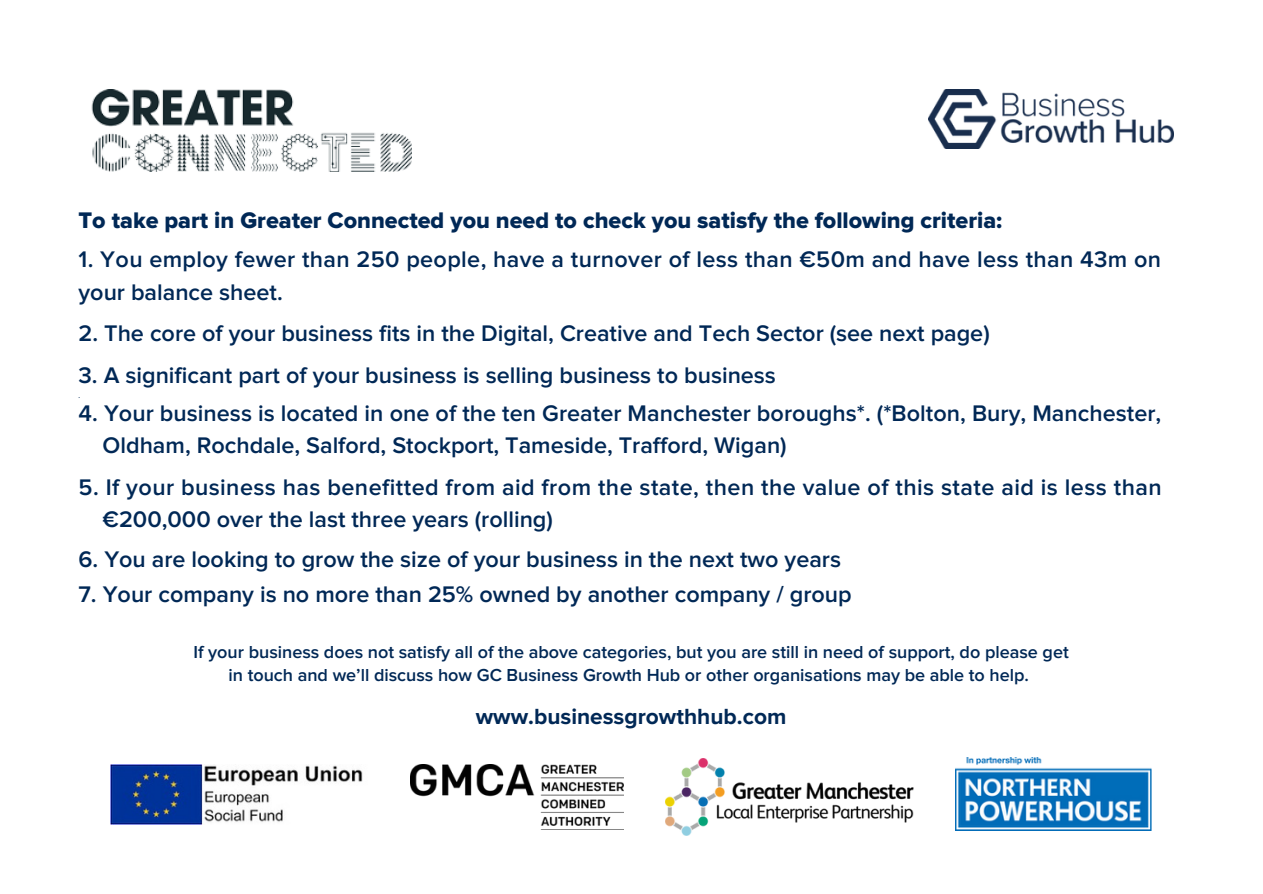
<style>
.page{position:relative;width:1263px;height:894px;background:#fff}
.page>*{position:absolute;margin:0;border:0;box-sizing:border-box;transform-origin:0 0}
.t1{font:600 23.4px/32.2px "Proxima Nova";color:#002856}
.t2{font:600 23.4px/32.2px "Proxima Nova";letter-spacing:.02em;color:#002856}
.t3{font:23.4px "Proxima Nova Extrabld";color:#002856}
.t4{font:700 22.65px "Proxima Nova";color:#002856}
.t5{font:600 18px/23.5px "Proxima Nova";color:#002856;text-align:center}
.t6{font:600 6.75px "Proxima Nova";color:#002856}
</style>
<div class="page">
<img style="left:928px;top:89px;width:245px;height:60px">
<img style="left:111px;top:764px;width:252px;height:60px">
<img style="left:665px;top:758px;width:249px;height:76px">
<img style="left:411px;top:764px;width:212px;height:62px">
<img style="left:955px;top:757px;width:196px;height:73px">
<img style="left:91px;top:89px;width:321px;height:82px">
<p class="t3" style="left:79px;top:209px;width:925px">To take part in Greater Connected you need to check you satisfy the following criteria:</p>
<p class="t1" style="left:79px;top:244px;width:1084px">1. You employ fewer than 250 people, have a turnover of less than €50m and have less than 43m on your balance sheet.</p>
<p class="t1" style="left:79px;top:318px;width:913px">2. The core of your business fits in the Digital, Creative and Tech Sector (see next page)</p>
<p class="t1" style="left:79px;top:359px;width:699px">3. A significant part of your business is selling business to business</p>
<p class="t6" style="left:79px;top:393px;width:3px">.</p>
<p class="t1" style="left:103px;top:398px;width:1060px;text-indent:-24px">4. Your business is located in one of the ten Greater Manchester boroughs*. (*Bolton, Bury, Manchester,<br>Oldham, Rochdale, Salford, Stockport, Tameside, Trafford, Wigan)</p>
<p class="t2" style="left:103px;top:471px;width:1060px;text-indent:-24px">5. If your business has benefitted from aid from the state, then the value of this state aid is less than €200,000 over the last three years (rolling)</p>
<p class="t1" style="left:79px;top:544px;width:764px">6. You are looking to grow the size of your business in the next two years</p>
<p class="t1" style="left:79px;top:579px;width:775px">7. Your company is no more than 25% owned by another company / group</p>
<p class="t5" style="left:193px;top:640px;width:877px">If your business does not satisfy all of the above categories, but you are still in need of support, do please get in touch and we’ll discuss how GC Business Growth Hub or other organisations may be able to help.</p>
<p class="t4" style="left:476px;top:705px;width:312px">www.businessgrowthhub.com</p>
</div>
